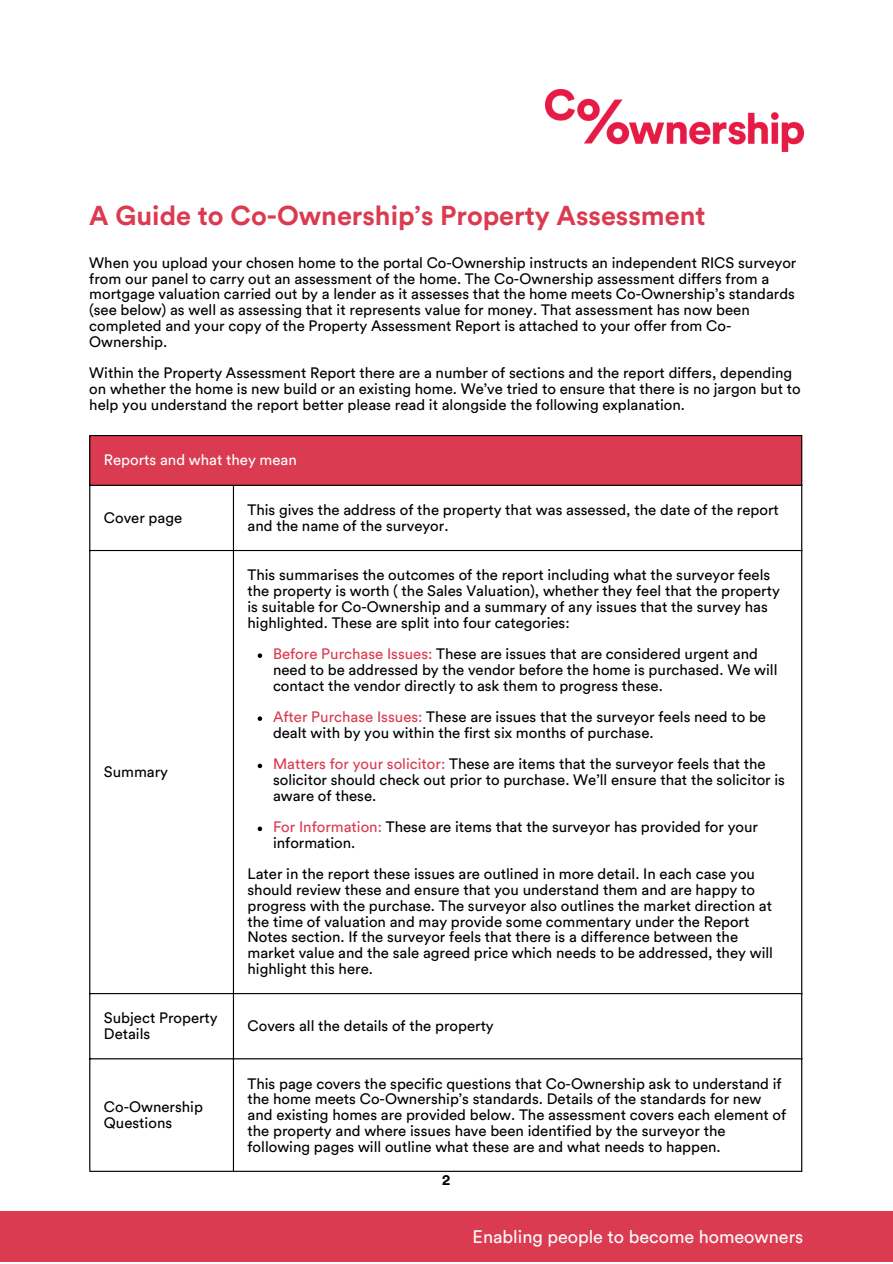
<style>
.page{position:relative;width:893px;height:1264px;background:#fff}
.page>*{position:absolute;margin:0;border:0;box-sizing:border-box;transform-origin:0 0}
.t1{font:700 27px "Circular Std";color:#db3b50}
.t2{font:18px "Circular Std";color:#fcfbfb}
.t3{font:15px/15.8px "Circular Std";color:#000}
.t4{font:15px "Circular Std";color:#fff}
.t5{font:700 15px "Circular Std";color:#000}
.s1{color:#db3b50}
</style>
<div class="page">
<img style="left:545px;top:89px;width:258px;height:62px">
<div style="left:0;top:1211px;width:892px;height:50px;background:#db3b50"></div>
<div style="left:89px;top:435px;width:713px;height:50px;background:#db3b50"></div>
<svg style="left:257px;top:653px;width:5px;height:5px"></svg>
<svg style="left:257px;top:716px;width:5px;height:5px"></svg>
<svg style="left:257px;top:763px;width:5px;height:5px"></svg>
<svg style="left:257px;top:826px;width:5px;height:5px"></svg>
<hr style="left:89px;top:436px;width:1px;height:734px;background:#000">
<hr style="left:233px;top:486px;width:1px;height:684px;background:#000">
<hr style="left:801px;top:436px;width:1px;height:734px;background:#000">
<hr style="left:89px;top:435px;width:713px;height:1px;background:#000">
<hr style="left:89px;top:484px;width:713px;height:2px;background:#000">
<hr style="left:89px;top:550px;width:713px;height:1px;background:#000">
<hr style="left:89px;top:993px;width:713px;height:1px;background:#000">
<hr style="left:89px;top:1058px;width:713px;height:1px;background:#000">
<hr style="left:89px;top:1170px;width:713px;height:1px;background:#000">
<h1 class="t1" style="left:89px;top:203px;width:617px">A Guide to Co-Ownership’s Property Assessment</h1>
<p class="t3" style="left:89px;top:255px;width:708px">When you upload your chosen home to the portal Co-Ownership instructs an independent RICS surveyor from our panel to carry out an assessment of the home. The Co-Ownership assessment differs from a mortgage valuation carried out by a lender as it assesses that the home meets Co-Ownership’s standards (see below) as well as assessing that it represents value for money. That assessment has now been completed and your copy of the Property Assessment Report is attached to your offer from Co-Ownership.</p>
<p class="t3" style="left:89px;top:365px;width:713px">Within the Property Assessment Report there are a number of sections and the report differs, depending on whether the home is new build or an existing home. We’ve tried to ensure that there is no jargon but to help you understand the report better please read it alongside the following explanation.</p>
<p class="t4" style="left:104px;top:453px;width:194px">Reports and what they mean</p>
<p class="t3" style="left:104px;top:510px;width:80px">Cover page</p>
<p class="t3" style="left:247px;top:502px;width:533px">This gives the address of the property that was assessed, the date of the report and the name of the surveyor.</p>
<p class="t3" style="left:104px;top:764px;width:66px">Summary</p>
<p class="t3" style="left:247px;top:568px;width:534px">This summarises the outcomes of the report including what the surveyor feels the property is worth ( the Sales Valuation), whether they feel that the property is suitable for Co-Ownership and a summary of any issues that the survey has highlighted. These are split into four categories:</p>
<p class="t3" style="left:273px;top:646px;width:506px"><span class="s1">Before Purchase Issues:</span> These are issues that are considered urgent and need to be addressed by the vendor before the home is purchased. We will contact the vendor directly to ask them to progress these.</p>
<p class="t3" style="left:273px;top:709px;width:494px"><span class="s1">After Purchase Issues:</span> These are issues that the surveyor feels need to be dealt with by you within the first six months of purchase.</p>
<p class="t3" style="left:273px;top:756px;width:513px"><span class="s1">Matters for your solicitor:</span> These are items that the surveyor feels that the solicitor should check out prior to purchase. We’ll ensure that the solicitor is aware of these.</p>
<p class="t3" style="left:273px;top:819px;width:486px"><span class="s1">For Information:</span> These are items that the surveyor has provided for your information.</p>
<p class="t3" style="left:247px;top:867px;width:527px">Later in the report these issues are outlined in more detail. In each case you should review these and ensure that you understand them and are happy to progress with the purchase. The surveyor also outlines the market direction at the time of valuation and may provide some commentary under the Report Notes section. If the surveyor feels that there is a difference between the market value and the sale agreed price which needs to be addressed, they will highlight this here.</p>
<p class="t3" style="left:104px;top:1010px;width:115px">Subject Property<br>Details</p>
<p class="t3" style="left:247px;top:1018px;width:248px">Covers all the details of the property</p>
<p class="t3" style="left:104px;top:1099px;width:101px">Co-Ownership<br>Questions</p>
<p class="t3" style="left:247px;top:1076px;width:540px">This page covers the specific questions that Co-Ownership ask to understand if the home meets Co-Ownership’s standards. Details of the standards for new and existing homes are provided below. The assessment covers each element of the property and where issues have been identified by the surveyor the following pages will outline what these are and what needs to happen.</p>
<p class="t5" style="left:442px;top:1173px;width:10px">2</p>
<p class="t2" style="left:472px;top:1227px;width:332px">Enabling people to become homeowners</p>
</div>
